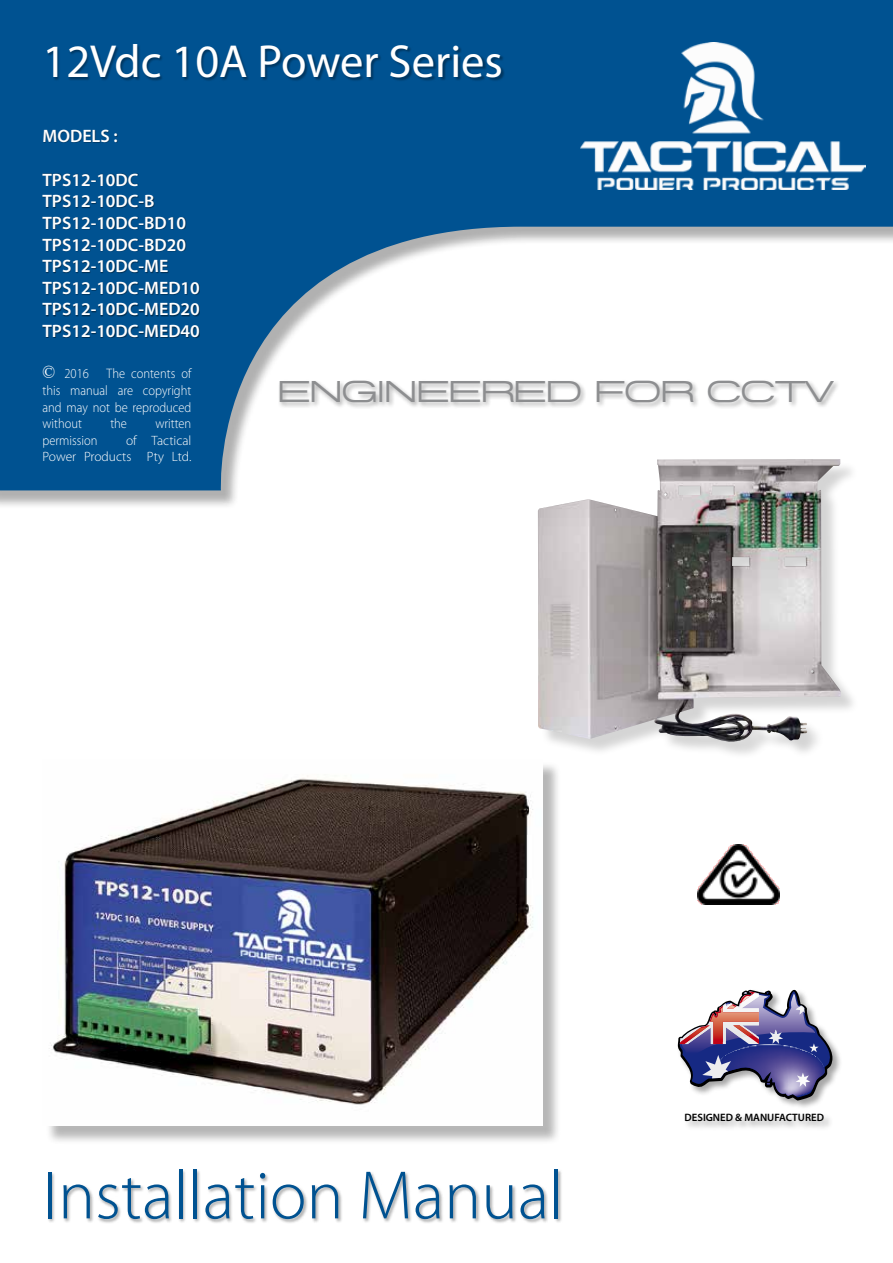
<style>
.page{position:relative;width:893px;height:1263px;background:#fff}
.page>*{position:absolute;margin:0;border:0;box-sizing:border-box;transform-origin:0 0}
.t1{font:300 69px "Myriad Pro";color:#005291}
.t2{font:46.5px "Myriad Pro";color:#fff}
.t3{font:30px "Miedinger";color:#8d8e90}
.t4{font:600 18px/21.6px "Myriad Pro";color:#fff}
.t5{font:300 13.8px/16.5px "Myriad Pro";color:#fff;text-align:justify;scale:.91 1}
.t6{font:300 13.5px/16.2px "Myriad Pro";color:#fff;text-align:right}
.t7{font:600 10.8px "Myriad Pro";color:#000}
.s1{font-family:"Times New Roman";font-weight:400;font-size:18.3px}
</style>
<div class="page">
<div style="left:0;top:0;width:893px;height:509px;background:#000;opacity:.31"></div>
<svg style="left:0;top:0;width:893px;height:490px;fill:#005291"></svg>
<div style="left:677px;top:989px;width:165px;height:142px;background:#000;opacity:.35"></div>
<svg style="left:678px;top:990px;width:155px;height:110px"></svg>
<img style="left:681px;top:993px;width:78px;height:51px">
<img style="left:580px;top:43px;width:286px;height:146px">
<div style="left:47px;top:45px;width:458px;height:36px;background:#000;opacity:.34"></div>
<div style="left:47px;top:1169px;width:516px;height:55px;background:#000;opacity:.35"></div>
<div style="left:43px;top:130px;width:157px;height:208px;background:#000;opacity:.47"></div>
<div style="left:45px;top:761px;width:517px;height:384px;background:#000;opacity:.29"></div>
<img style="left:45px;top:761px;width:498px;height:365px">
<div style="left:278px;top:379px;width:562px;height:31px;background:#000;opacity:.33"></div>
<div style="left:540px;top:461px;width:319px;height:299px;background:#000;opacity:.17"></div>
<img style="left:538px;top:459px;width:303px;height:283px">
<img style="left:697px;top:844px;width:83px;height:60px">
<h2 class="t2" style="left:43px;top:33px;width:462px">12Vdc 10A Power Series</h2>
<p class="t4" style="left:43px;top:125px;width:77px">MODELS :</p>
<p class="t4" style="left:43px;top:168px;width:159px">TPS12-10DC<br>TPS12-10DC-B<br>TPS12-10DC-BD10<br>TPS12-10DC-BD20<br>TPS12-10DC-ME<br>TPS12-10DC-MED10<br>TPS12-10DC-MED20<br>TPS12-10DC-MED40</p>
<p class="t5" style="left:43px;top:366px;width:52px"><span class="s1">©</span> 2016</p>
<p class="t5" style="left:43px;top:366px;width:165px;text-indent:64px">The contents of this manual are copyright and may not be reproduced without</p>
<p class="t5" style="left:110px;top:415px;width:20px">the</p>
<p class="t5" style="left:155px;top:415px;width:41px">written</p>
<p class="t6" style="left:43px;top:432px;width:150px">of Tactical<br>Power Products Pty Ltd.</p>
<p class="t5" style="left:43px;top:432px;width:62px">permission</p>
<h3 class="t3" style="left:278px;top:374px;width:556px">ENGINEERED FOR CCTV</h3>
<p class="t7" style="left:685px;top:1111px;width:141px">DESIGNED &amp; MANUFACTURED</p>
<h1 class="t1" style="left:43px;top:1157px;width:523px">Installation Manual</h1>
</div>
